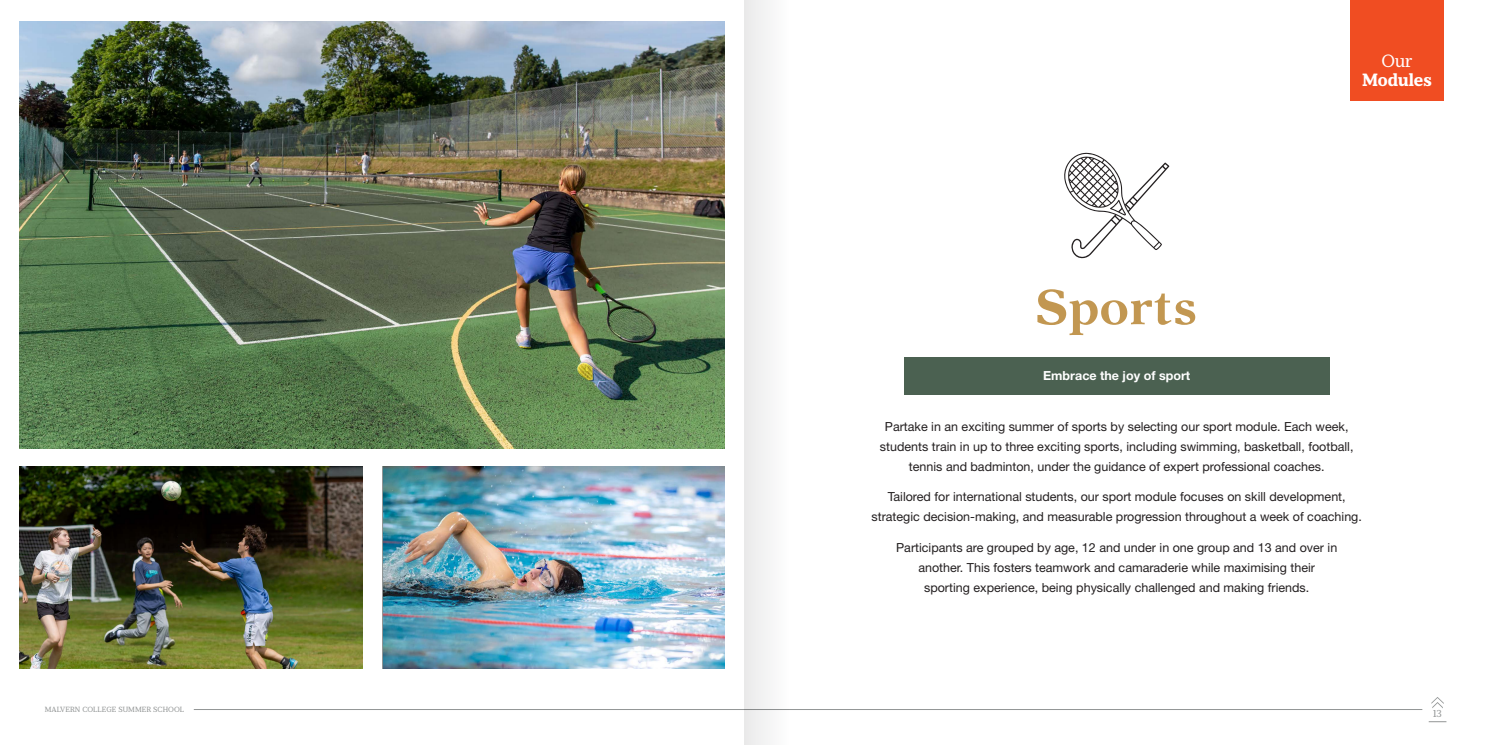
<style>
.page{position:relative;width:1489px;height:745px;background:#fff}
.page>*{position:absolute;margin:0;border:0;box-sizing:border-box;transform-origin:0 0}
.title2{font:500 51.25px "Aster";color:#c29751}
.t1{font:700 17.62px/18.6px "Prumo Slab";color:#fff;text-align:center}
.t2{font:12.5px/20px "Helvetica Neue LT Pro";color:#231f20;text-align:center}
.t3{font:700 12.5px "Helvetica Neue LT Pro";color:#fff}
.t4{font:10px "Prumo Slab";color:#929595}
.t5{font:7.5px "Prumo Slab";letter-spacing:.01em;color:#929595}
.s1{font-weight:400}
</style>
<div class="page">
<svg style="left:1431px;top:697px;width:12px;height:11px"></svg>
<hr style="left:194px;top:708px;width:1228px;height:1px;background:#929595">
<svg style="left:1064px;top:153px;width:105px;height:105px"></svg>
<div style="left:904px;top:357px;width:425px;height:37px;background:#4b6151"></div>
<div style="left:1349px;top:0;width:94px;height:100px;background:#f04d22"></div>
<img style="left:20px;top:21px;width:705px;height:427px">
<img style="left:20px;top:466px;width:342px;height:202px">
<img style="left:383px;top:466px;width:342px;height:202px">
<div style="left:744px;top:0;width:44px;height:744px;background:#f1f1f1"></div>
<p class="t5" style="left:45px;top:704px;width:141px">MALVERN COLLEGE SUMMER SCHOOL</p>
<p class="title2" style="left:1035px;top:275px;width:164px">Sports</p>
<p class="t3" style="left:1043px;top:367px;width:148px">Embrace the joy of sport</p>
<p class="t1" style="left:1362px;top:52px;width:71px"><span class="s1">Our<br></span>Modules</p>
<p class="t2" style="left:880px;top:415px;width:475px">Partake in an exciting summer of sports by selecting our sport module. Each week, students train in up to three exciting sports, including swimming, basketball, football, tennis and badminton, under the guidance of expert professional coaches.</p>
<p class="t2" style="left:871px;top:486px;width:492px">Tailored for international students, our sport module focuses on skill development, strategic decision-making, and measurable progression throughout a week of coaching.</p>
<p class="t2" style="left:896px;top:537px;width:442px">Participants are grouped by age, 12 and under in one group and 13 and over in another. This fosters teamwork and camaraderie while maximising their sporting experience, being physically challenged and making friends.</p>
<p class="t4" style="left:1432px;top:707px;width:10px">13</p>
</div>
